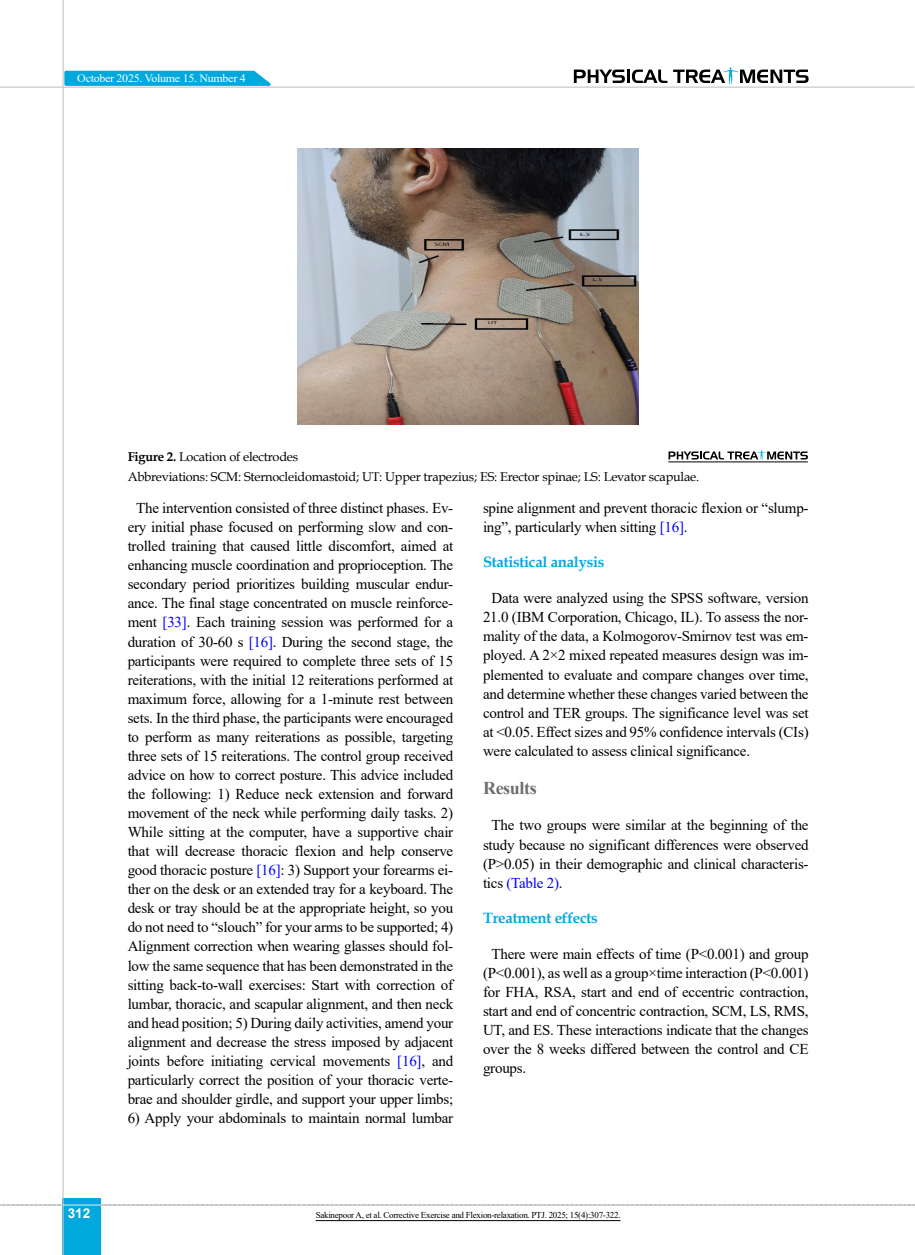
<style>
.page{position:relative;width:915px;height:1255px;background:#fff}
.page>*{position:absolute;margin:0;border:0;box-sizing:border-box;transform-origin:0 0}
.t1{font:700 18px "Times New Roman";letter-spacing:-.02em;color:#6d6e71}
.t2{font:15px/19px "Times New Roman";letter-spacing:-.015em;color:#000;text-align:justify}
.t3{font:700 15px "Book Antiqua";letter-spacing:-.02em;color:#00a9dd}
.t4{font:700 13.5px "Arial";color:#fff}
.t5{font:12.75px/20.7px "Book Antiqua";letter-spacing:-.015em;color:#000}
.t6{font:11.4px "Times New Roman";letter-spacing:-.025em;color:#fff;scale:1.05 1}
.t7{font:9px "Times New Roman";letter-spacing:-.03em;color:#000}
.s1{font-weight:700}
.s2{color:#00f}
</style>
<div class="page">
<svg style="left:0;top:1204px;width:915px;height:1px"></svg>
<div style="left:63px;top:1198px;width:38px;height:56px;background:#00a9dd"></div>
<hr style="left:62px;top:0;width:2px;height:1254px;background:#c2c4c6">
<hr style="left:63px;top:1204px;width:38px;height:1px;background:#ebebec">
<svg style="left:63px;top:69px;width:215px;height:18px;background:#36bae2"></svg>
<svg style="left:573px;top:67px;width:235px;height:17px"></svg>
<hr style="left:0;top:87px;width:914px;height:1px;background:#c2c4c6">
<img style="left:298px;top:149px;width:340px;height:275px">
<svg style="left:668px;top:450px;width:139px;height:10px"></svg>
<hr style="left:668px;top:461px;width:139px;height:1px;background:#000">
<hr style="left:315px;top:1220px;width:305px;height:1px;background:#000">
<p class="t6" style="left:77px;top:70px;width:162px">October 2025. Volume 15. Number 4</p>
<p class="t5" style="left:128px;top:445px;width:573px"><span class="s1">Figure 2.</span> Location of electrodes<br>Abbreviations: SCM: Sternocleidomastoid; UT: Upper trapezius; ES: Erector spinae; LS: Levator scapulae.</p>
<p class="t4" style="left:68px;top:1203px;width:24px">312</p>
<p class="t2" style="left:128px;top:498px;width:327px;text-align:center">The intervention consisted of three distinct phases. Ev&shy;ery initial phase focused on performing slow and con&shy;trolled training that caused little discomfort, aimed at enhancing muscle coordination and proprioception. The secondary period prioritizes building muscular endur&shy;ance. The final stage concentrated on muscle reinforce&shy;ment <span class="s2">[33]</span>. Each training session was performed for a duration of 30-60 s <span class="s2">[16]</span>. During the second stage, the participants were required to complete three sets of 15 reiterations, with the initial 12 reiterations performed at maximum force, allowing for a 1-minute rest between sets. In the third phase, the participants were encouraged to perform as many reiterations as possible, targeting three sets of 15 reiterations. The control group received advice on how to correct posture. This advice included the following: 1) Reduce neck extension and forward movement of the neck while performing daily tasks. 2)<br>While sitting at the computer, have a supportive chair that will decrease thoracic flexion and help conserve good thoracic posture <span class="s2">[16]</span>: 3) Support your forearms ei&shy;ther on the desk or an extended tray for a keyboard. The desk or tray should be at the appropriate height, so you do not need to “slouch” for your arms to be supported; 4)<br>Alignment correction when wearing glasses should fol&shy;low the same sequence that has been demonstrated in the sitting back-to-wall exercises: Start with correction of lumbar, thoracic, and scapular alignment, and then neck and head position; 5) During daily activities, amend your alignment and decrease the stress imposed by adjacent joints before initiating cervical movements <span class="s2">[16]</span>, and particularly correct the position of your thoracic verte&shy;brae and shoulder girdle, and support your upper limbs;</p>
<p class="t2" style="left:128px;top:1107px;width:327px">6) Apply your abdominals to maintain normal lumbar</p>
<p class="t2" style="left:483px;top:498px;width:327px">spine alignment and prevent thoracic flexion or “slump&shy;ing”, particularly when sitting <span class="s2">[16]</span>.</p>
<p class="t3" style="left:483px;top:552px;width:123px">Statistical analysis</p>
<p class="t2" style="left:483px;top:588px;width:327px;text-indent:9px">Data were analyzed using the SPSS software, version 21.0 (IBM Corporation, Chicago, IL). To assess the nor&shy;mality of the data, a Kolmogorov-Smirnov test was em&shy;ployed. A 2×2 mixed repeated measures design was im&shy;plemented to evaluate and compare changes over time, and determine whether these changes varied between the control and TER groups. The significance level was set at &lt;0.05. Effect sizes and 95% confidence intervals (CIs) were calculated to assess clinical significance.</p>
<p class="t1" style="left:483px;top:775px;width:55px">Results</p>
<p class="t2" style="left:483px;top:815px;width:327px;text-indent:9px">The two groups were similar at the beginning of the study because no significant differences were observed (P&gt;0.05) in their demographic and clinical characteris&shy;tics <span class="s2">(Table 2)</span>.</p>
<p class="t3" style="left:483px;top:907px;width:116px">Treatment effects</p>
<p class="t2" style="left:483px;top:943px;width:327px;text-indent:9px">There were main effects of time (P&lt;0.001) and group (P&lt;0.001), as well as a group×time interaction (P&lt;0.001) for FHA, RSA, start and end of eccentric contraction, start and end of concentric contraction, SCM, LS, RMS, UT, and ES. These interactions indicate that the changes over the 8 weeks differed between the control and CE groups.</p>
<p class="t7" style="left:315px;top:1208px;width:306px">Sakinepoor A, et al. Corrective Exercise and Flexion-relaxation. PTJ. 2025; 15(4):307-322.</p>
</div>
